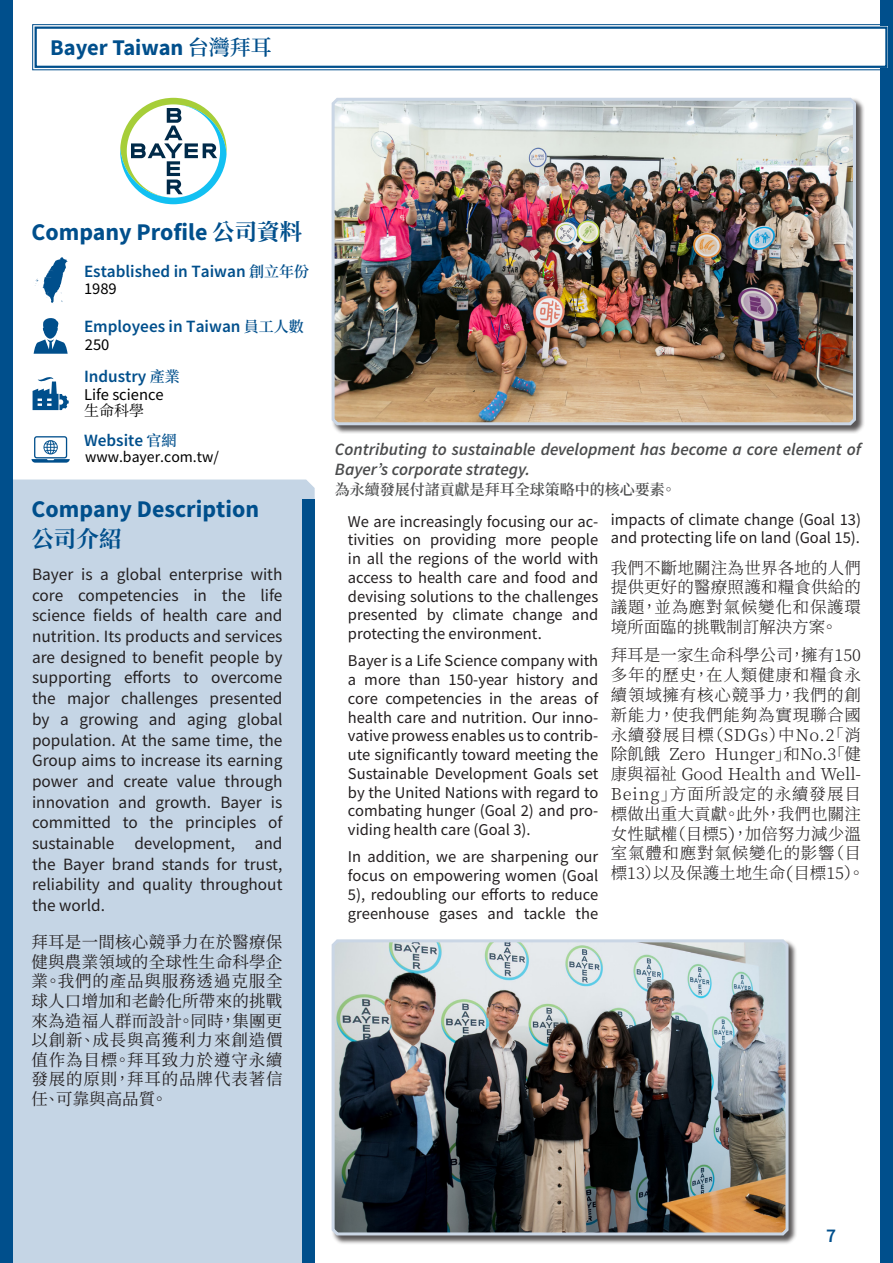
<style>
.page{position:relative;width:893px;height:1263px;background:#fff}
.page>*{position:absolute;margin:0;border:0;box-sizing:border-box;transform-origin:0 0}
.Einleitung{font:700 24px "Source Sans Pro";color:#004f8c}
.t1{font:700 22.5px "Source Sans Pro";color:#004f8c}
.Einleitung-2{font:700 22.5px "Source Han Serif TC";color:#004f8c}
.t2{font:600 19.5px "Source Sans Pro";color:#004f8c}
.Company_Description{font:17.25px/20.7px "Source Sans Pro";color:#231f20;text-align:justify}
.Teaser_Grey_English{font:italic 600 17.25px/19.5px "Source Sans Pro";color:#4b4c4d}
.Einleitung-3{font:600 17.25px "Source Sans Pro";color:#004f8c}
.Main_Text_English{font:16.5px/18.8px "Source Sans Pro";color:#231f20;text-align:justify}
.Main_Text_Chinese{font:300 16.5px/19.8px "Source Han Serif TC";letter-spacing:.01em;color:#231f20;text-align:justify}
.Company_Description-2{font:16.5px/19.5px "Source Han Serif TC";letter-spacing:.05em;color:#231f20;text-align:justify}
.Einleitung-4{font:16.5px "Source Sans Pro";color:#000}
.Einleitung-5{font:15.75px "Source Sans Pro";color:#000}
.Teaser_Grey_Chinese{font:600 15px "Source Han Serif TC";color:#4b4c4d}
.Einleitung-6{font:15px "Source Han Serif TC";color:#000}
.s1{font-family:"Source Han Serif TC";font-weight:600;font-size:21px}
.s2{font-family:"Source Han Serif TC";font-size:22.5px}
.s3{font-family:"Source Han Serif TC";font-size:15px}
</style>
<div class="page">
<div style="left:880px;top:0;width:13px;height:1263px;background:#004f8c"></div>
<div style="left:13px;top:479px;width:302px;height:784px;background:#c5d5e5"></div>
<div style="left:302px;top:500px;width:13px;height:763px;background:#004f8c"></div>
<div style="left:0;top:0;width:13px;height:1263px;background:#004f8c"></div>
<svg style="left:120px;top:98px;width:107px;height:106px"></svg>
<svg style="left:32px;top:24px;width:856px;height:47px"></svg>
<div style="left:35px;top:27px;width:852px;height:41px;border:2px solid #004f8c"></div>
<div style="left:331px;top:98px;width:534px;height:336px;background:#231f20;opacity:.75"></div>
<img style="left:331px;top:97px;width:526px;height:330px">
<div style="left:331px;top:939px;width:466px;height:305px;background:#231f20;opacity:.75"></div>
<img style="left:331px;top:939px;width:459px;height:298px">
<svg style="left:35px;top:257px;width:33px;height:46px"></svg>
<svg style="left:34px;top:318px;width:34px;height:36px"></svg>
<svg style="left:33px;top:377px;width:36px;height:33px"></svg>
<svg style="left:31px;top:436px;width:39px;height:27px"></svg>
<p class="t1" style="left:50px;top:32px;width:223px">Bayer Taiwan <span class="s1">台灣拜耳</span></p>
<p class="Einleitung" style="left:31px;top:215px;width:272px">Company Profile <span class="s2">公司資料</span></p>
<p class="Einleitung-3" style="left:84px;top:260px;width:226px">Established in Taiwan <span class="s3">創立年份</span></p>
<p class="Einleitung-4" style="left:84px;top:278px;width:34px">1989</p>
<p class="Einleitung-3" style="left:84px;top:315px;width:221px">Employees in Taiwan <span class="s3">員工人數</span></p>
<p class="Einleitung-4" style="left:85px;top:334px;width:26px">250</p>
<p class="Einleitung-3" style="left:84px;top:364px;width:97px">Industry <span class="s3">產業</span></p>
<p class="Einleitung-4" style="left:84px;top:383px;width:81px">Life science</p>
<p class="Einleitung-6" style="left:84px;top:402px;width:61px">生命科學</p>
<p class="Einleitung-3" style="left:84px;top:429px;width:94px">Website <span class="s3">官網</span></p>
<p class="Einleitung-5" style="left:85px;top:447px;width:135px">www.bayer.com.tw/</p>
<p class="Einleitung" style="left:31px;top:493px;width:229px">Company Description</p>
<p class="Einleitung-2" style="left:31px;top:526px;width:92px">公司介紹</p>
<p class="Company_Description" style="left:32px;top:564px;width:252px">Bayer is a global enterprise with core competencies in the life science fields of health care and nutrition. Its products and services are designed to benefit people by supporting efforts to overcome the major challenges presented by a growing and aging global population. At the same time, the Group aims to increase its earning power and create value through innovation and growth. Bayer is committed to the principles of sustainable development, and the Bayer brand stands for trust, reliability and quality throughout the world.</p>
<p class="Company_Description-2" style="left:31px;top:933px;width:253px">拜耳是一間核心競爭力在於醫療保健與農業領域的全球性生命科學企業。我們的產品與服務透過克服全球人口增加和老齡化所帶來的挑戰來為造福人群而設計。同時，集團更以創新、成長與高獲利力來創造價值作為目標。拜耳致力於遵守永續發展的原則，拜耳的品牌代表著信任、可靠與高品質。</p>
<p class="Teaser_Grey_English" style="left:335px;top:440px;width:528px">Contributing to sustainable development has become a core element of<br>Bayer’s corporate strategy.</p>
<p class="Teaser_Grey_Chinese" style="left:335px;top:481px;width:343px">為永續發展付諸貢獻是拜耳全球策略中的核心要素。</p>
<p class="Main_Text_English" style="left:348px;top:512px;width:252px">We are increasingly focusing our ac&shy;tivities on providing more people in all the regions of the world with access to health care and food and devising solutions to the challenges presented by climate change and protecting the environment.</p>
<p class="Main_Text_English" style="left:348px;top:651px;width:252px">Bayer is a Life Science company with a more than 150-year history and core competencies in the areas of health care and nutrition. Our inno&shy;vative prowess enables us to contrib&shy;ute significantly toward meeting the Sustainable Development Goals set by the United Nations with regard to combating hunger (Goal 2) and pro&shy;viding health care (Goal 3).</p>
<p class="Main_Text_English" style="left:348px;top:847px;width:252px">In addition, we are sharpening our focus on empowering women (Goal 5), redoubling our efforts to reduce greenhouse gases and tackle the</p>
<p class="Main_Text_English" style="left:611px;top:510px;width:252px">impacts of climate change (Goal 13) and protecting life on land (Goal 15).</p>
<p class="Main_Text_Chinese" style="left:611px;top:558px;width:252px">我們不斷地關注為世界各地的人們提供更好的醫療照護和糧食供給的議題，並為應對氣候變化和保護環境所面臨的挑戰制訂解決方案。</p>
<p class="Main_Text_Chinese" style="left:611px;top:646px;width:256px;text-align:left">拜耳是一家生命科學公司，擁有150多年的歷史，在人類健康和糧食永續領域擁有核心競爭力，我們的創新能力，使我們能夠為實現聯合國永續發展目標（SDGs）中No.2「消除飢餓 Zero Hunger」和No.3「健康與福祉 Good Health and Well-<br>Being」方面所設定的永續發展目標做出重大貢獻。此外，我們也關注女性賦權（目標5)，加倍努力減少溫室氣體和應對氣候變化的影響（目標13）以及保護土地生命(目標15）。</p>
<p class="t2" style="left:826px;top:1223px;width:12px">7</p>
</div>
